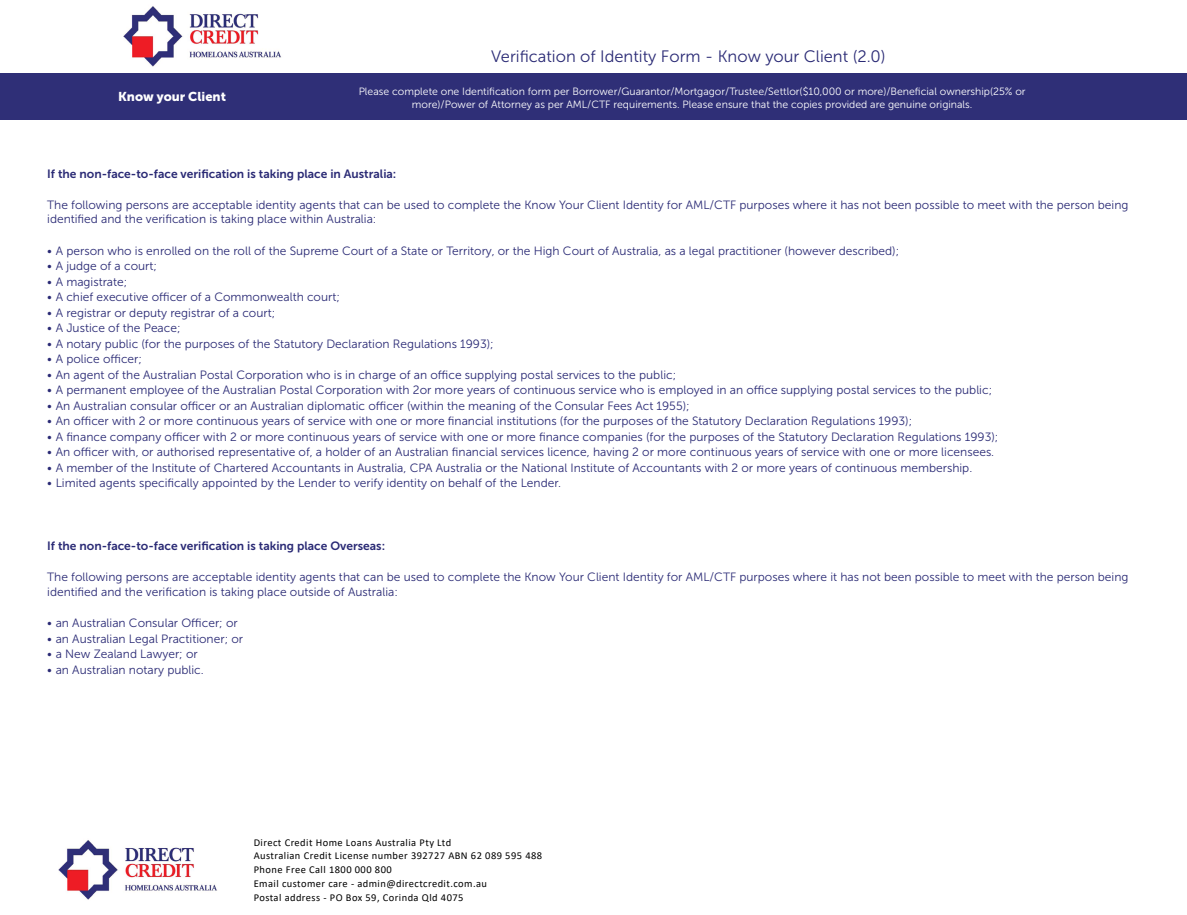
<style>
.page{position:relative;width:1187px;height:915px;background:#fff}
.page>*{position:absolute;margin:0;border:0;box-sizing:border-box;transform-origin:0 0}
.t1{font:16.5px "Museo Sans 300";color:#2a2a75}
.t2{font:12.75px "Museo Sans 900";color:#fff}
.t3{font:12px/14.4px "Museo Sans 300";color:#2a2a75}
.t4{font:12px "Museo Sans 700";color:#2a2a75}
.t5{font:10.5px/12.6px "Museo Sans 300";color:#fff;text-align:center}
.t6{font:10.5px/13.6px "Calibri";letter-spacing:.04em;color:#000}
</style>
<div class="page">
<img style="left:123px;top:6px;width:158px;height:61px">
<img style="left:58px;top:840px;width:159px;height:60px">
<div style="left:0;top:73px;width:1186px;height:46px;background:#2f2f77"></div>
<h1 class="t1" style="left:491px;top:48px;width:396px">Verification of Identity Form - Know your Client (2.0)</h1>
<p class="t2" style="left:118px;top:89px;width:109px">Know your Client</p>
<p class="t5" style="left:358px;top:85px;width:668px">Please complete one Identification form per Borrower/Guarantor/Mortgagor/Trustee/Settlor($10,000 or more)/Beneficial ownership(25% or more)/Power of Attorney as per AML/CTF requirements. Please ensure that the copies provided are genuine originals.</p>
<p class="t4" style="left:47px;top:167px;width:350px">If the non-face-to-face verification is taking place in Australia:</p>
<p class="t3" style="left:47px;top:198px;width:1082px">The following persons are acceptable identity agents that can be used to complete the Know Your Client Identity for AML/CTF purposes where it has not been possible to meet with the person being identified and the verification is taking place within Australia:</p>
<p class="t3" style="left:47px;top:243px;width:853px">• A person who is enrolled on the roll of the Supreme Court of a State or Territory, or the High Court of Australia, as a legal practitioner (however described);</p>
<p class="t3" style="left:47px;top:259px;width:111px">• A judge of a court;</p>
<p class="t3" style="left:47px;top:274px;width:82px">• A magistrate;</p>
<p class="t3" style="left:47px;top:290px;width:294px">• A chief executive officer of a Commonwealth court;</p>
<p class="t3" style="left:47px;top:305px;width:229px">• A registrar or deputy registrar of a court;</p>
<p class="t3" style="left:47px;top:321px;width:135px">• A Justice of the Peace;</p>
<p class="t3" style="left:47px;top:336px;width:448px">• A notary public (for the purposes of the Statutory Declaration Regulations 1993);</p>
<p class="t3" style="left:47px;top:352px;width:96px">• A police officer;</p>
<p class="t3" style="left:47px;top:367px;width:630px">• An agent of the Australian Postal Corporation who is in charge of an office supplying postal services to the public;</p>
<p class="t3" style="left:47px;top:383px;width:946px">• A permanent employee of the Australian Postal Corporation with 2or more years of continuous service who is employed in an office supplying postal services to the public;</p>
<p class="t3" style="left:47px;top:398px;width:644px">• An Australian consular officer or an Australian diplomatic officer (within the meaning of the Consular Fees Act 1955);</p>
<p class="t3" style="left:47px;top:413px;width:866px">• An officer with 2 or more continuous years of service with one or more financial institutions (for the purposes of the Statutory Declaration Regulations 1993);</p>
<p class="t3" style="left:47px;top:429px;width:952px">• A finance company officer with 2 or more continuous years of service with one or more finance companies (for the purposes of the Statutory Declaration Regulations 1993);</p>
<p class="t3" style="left:47px;top:444px;width:948px">• An officer with, or authorised representative of, a holder of an Australian financial services licence, having 2 or more continuous years of service with one or more licensees.</p>
<p class="t3" style="left:47px;top:460px;width:926px">• A member of the Institute of Chartered Accountants in Australia, CPA Australia or the National Institute of Accountants with 2 or more years of continuous membership.</p>
<p class="t3" style="left:47px;top:475px;width:515px">• Limited agents specifically appointed by the Lender to verify identity on behalf of the Lender.</p>
<p class="t4" style="left:47px;top:539px;width:339px">If the non-face-to-face verification is taking place Overseas:</p>
<p class="t3" style="left:47px;top:570px;width:1082px">The following persons are acceptable identity agents that can be used to complete the Know Your Client Identity for AML/CTF purposes where it has not been possible to meet with the person being identified and the verification is taking place outside of Australia:</p>
<p class="t3" style="left:47px;top:615px;width:192px">• an Australian Consular Officer; or</p>
<p class="t3" style="left:47px;top:631px;width:197px">• an Australian Legal Practitioner; or</p>
<p class="t3" style="left:47px;top:646px;width:152px">• a New Zealand Lawyer; or</p>
<p class="t3" style="left:47px;top:662px;width:158px">• an Australian notary public.</p>
<p class="t6" style="left:254px;top:834px;width:290px">Direct Credit Home Loans Australia Pty Ltd<br>Australian Credit License number 392727 ABN 62 089 595 488<br>Phone Free Call 1800 000 800<br>Email customer care - admin@directcredit.com.au<br>Postal address - PO Box 59, Corinda Qld 4075</p>
</div>
